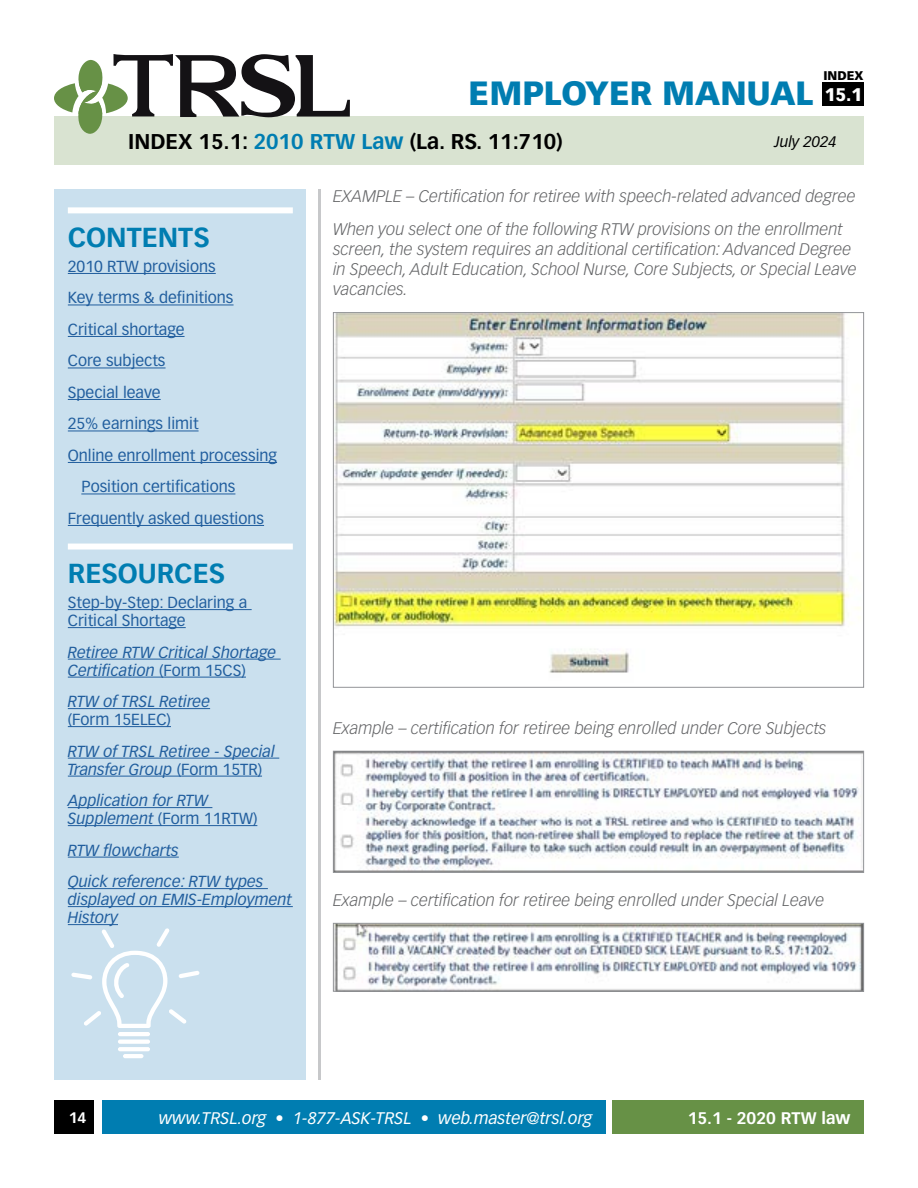
<style>
.page{position:relative;width:918px;height:1188px;background:#fff}
.page>*{position:absolute;margin:0;border:0;box-sizing:border-box;transform-origin:0 0}
.t1{font:900 33px "Vectora LT Pro";color:#007db1}
.t2{font:700 27px "Vectora LT Pro";color:#007db1}
.t3{font:700 21px "Vectora LT Pro";color:#000}
.t4{font:900 18px "Vectora LT Pro";color:#fff}
.t5{font:italic 300 16.5px/19.8px "Vectora LT Pro";color:#636466}
.t6{font:italic 16.5px "Vectora LT Pro";color:#fff}
.t7{font:700 16.5px "Vectora LT Pro";color:#fff}
.t8{font:italic 15.75px/18px "Vectora LT Pro";color:#215e9e}
.t9{font:15.75px/18px "Vectora LT Pro";color:#215e9e}
.t10{font:italic 15px "Vectora LT Pro";color:#000}
.t11{font:700 15px "Vectora LT Pro";color:#fff}
.t12{font:900 12.3px "Vectora LT Pro";color:#000}
.s1{color:#007db1}
.s2{font-style:normal}
</style>
<div class="page">
<div style="left:54px;top:117px;width:810px;height:48px;background:#d9e3d1"></div>
<svg style="left:54px;top:54px;width:296px;height:80px"></svg>
<hr style="left:318px;top:189px;width:3px;height:891px;background:#c7c8ca">
<div style="left:54px;top:189px;width:252px;height:891px;background:#cae0ee"></div>
<div style="left:612px;top:1101px;width:252px;height:33px;background:#679146"></div>
<div style="left:103px;top:1101px;width:503px;height:33px;background:#007db1"></div>
<svg style="left:71px;top:928px;width:129px;height:100px"></svg>
<hr style="left:118px;top:1032px;width:32px;height:4px;background:#fff;border-radius:2px">
<hr style="left:118px;top:1040px;width:32px;height:4px;background:#fff;border-radius:2px">
<hr style="left:118px;top:1047px;width:32px;height:4px;background:#fff;border-radius:2px">
<hr style="left:123px;top:1054px;width:21px;height:4px;background:#fff;border-radius:2px">
<div style="left:54px;top:1101px;width:40px;height:33px;background:#000"></div>
<div style="left:823px;top:83px;width:41px;height:23px;background:#000"></div>
<div style="left:68px;top:207px;width:225px;height:6px;background:#fff"></div>
<hr style="left:68px;top:273px;width:148px;height:1px;background:#215e9e">
<hr style="left:68px;top:305px;width:166px;height:1px;background:#215e9e">
<hr style="left:68px;top:336px;width:117px;height:1px;background:#215e9e">
<hr style="left:68px;top:368px;width:98px;height:1px;background:#215e9e">
<hr style="left:68px;top:399px;width:93px;height:1px;background:#215e9e">
<hr style="left:68px;top:431px;width:131px;height:1px;background:#215e9e">
<hr style="left:68px;top:462px;width:209px;height:1px;background:#215e9e">
<hr style="left:81px;top:494px;width:154px;height:1px;background:#215e9e">
<hr style="left:68px;top:525px;width:196px;height:1px;background:#215e9e">
<div style="left:68px;top:544px;width:225px;height:6px;background:#fff"></div>
<hr style="left:68px;top:609px;width:184px;height:1px;background:#215e9e">
<hr style="left:68px;top:627px;width:118px;height:1px;background:#215e9e">
<hr style="left:68px;top:659px;width:213px;height:1px;background:#215e9e">
<hr style="left:68px;top:677px;width:178px;height:1px;background:#215e9e">
<hr style="left:68px;top:708px;width:142px;height:1px;background:#215e9e">
<hr style="left:68px;top:726px;width:103px;height:1px;background:#215e9e">
<hr style="left:68px;top:758px;width:211px;height:1px;background:#215e9e">
<hr style="left:68px;top:776px;width:194px;height:1px;background:#215e9e">
<hr style="left:68px;top:807px;width:144px;height:1px;background:#215e9e">
<hr style="left:68px;top:825px;width:189px;height:1px;background:#215e9e">
<hr style="left:68px;top:857px;width:111px;height:1px;background:#215e9e">
<hr style="left:68px;top:888px;width:200px;height:1px;background:#215e9e">
<hr style="left:68px;top:906px;width:225px;height:1px;background:#215e9e">
<hr style="left:68px;top:924px;width:50px;height:1px;background:#215e9e">
<img style="left:335px;top:314px;width:526px;height:359px">
<img style="left:335px;top:753px;width:527px;height:118px">
<div style="left:333px;top:751px;width:531px;height:122px;border:1px solid #939598"></div>
<img style="left:335px;top:925px;width:527px;height:65px">
<div style="left:333px;top:923px;width:531px;height:69px;border:1px solid #939598"></div>
<h1 class="t1" style="left:469px;top:73px;width:346px">EMPLOYER MANUAL</h1>
<p class="t12" style="left:823px;top:68px;width:42px">INDEX</p>
<p class="t4" style="left:825px;top:84px;width:39px">15.1</p>
<p class="t3" style="left:128px;top:129px;width:436px">INDEX 15.1: <span class="s1">2010 RTW Law</span> (La. RS. 11:710)</p>
<p class="t10" style="left:774px;top:132px;width:64px">July 2024</p>
<h2 class="t2" style="left:68px;top:221px;width:143px">CONTENTS</h2>
<p class="t9" style="left:68px;top:257px;width:149px">2010 RTW provisions</p>
<p class="t9" style="left:68px;top:289px;width:167px">Key terms &amp; definitions</p>
<p class="t9" style="left:68px;top:320px;width:118px">Critical shortage</p>
<p class="t9" style="left:68px;top:352px;width:99px">Core subjects</p>
<p class="t9" style="left:68px;top:383px;width:94px">Special leave</p>
<p class="t9" style="left:68px;top:415px;width:132px">25% earnings limit</p>
<p class="t9" style="left:68px;top:446px;width:211px">Online enrollment processing</p>
<p class="t9" style="left:81px;top:478px;width:156px">Position certifications</p>
<p class="t9" style="left:68px;top:509px;width:198px">Frequently asked questions</p>
<h2 class="t2" style="left:68px;top:557px;width:159px">RESOURCES</h2>
<p class="t9" style="left:68px;top:593px;width:181px">Step-by-Step: Declaring a<br>Critical Shortage</p>
<p class="t8" style="left:68px;top:643px;width:210px">Retiree RTW Critical Shortage<br>Certification <span class="s2">(Form 15CS)</span></p>
<p class="t8" style="left:68px;top:693px;width:144px">RTW of TRSL Retiree</p>
<p class="t9" style="left:68px;top:710px;width:105px">(Form 15ELEC)</p>
<p class="t8" style="left:68px;top:742px;width:209px">RTW of TRSL Retiree - Special<br>Transfer Group <span class="s2">(Form 15TR)</span></p>
<p class="t8" style="left:68px;top:792px;width:191px">Application for RTW<br>Supplement <span class="s2">(Form 11RTW)</span></p>
<p class="t8" style="left:68px;top:834px;width:197px;line-height:31.5px">RTW flowcharts<br>Quick reference: RTW types</p>
<p class="t8" style="left:68px;top:891px;width:226px">displayed on EMIS-Employment<br>History</p>
<p class="t5" style="left:333px;top:179px;width:524px;line-height:33.3px">EXAMPLE – Certification for retiree with speech-related advanced degree<br>When you select one of the following RTW provisions on the enrollment</p>
<p class="t5" style="left:333px;top:239px;width:525px">screen, the system requires an additional certification: Advanced Degree in Speech, Adult Education, School Nurse, Core Subjects, or Special Leave vacancies.</p>
<p class="t5" style="left:333px;top:718px;width:495px">Example – certification for retiree being enrolled under Core Subjects</p>
<p class="t5" style="left:333px;top:890px;width:493px">Example – certification for retiree being enrolled under Special Leave</p>
<p class="t11" style="left:69px;top:1109px;width:19px">14</p>
<p class="t6" style="left:159px;top:1108px;width:435px">www.TRSL.org <span class="s2">•</span> 1-877-ASK-TRSL <span class="s2">•</span> web.master@trsl.org</p>
<p class="t7" style="left:688px;top:1108px;width:164px">15.1 - 2020 RTW law</p>
</div>
